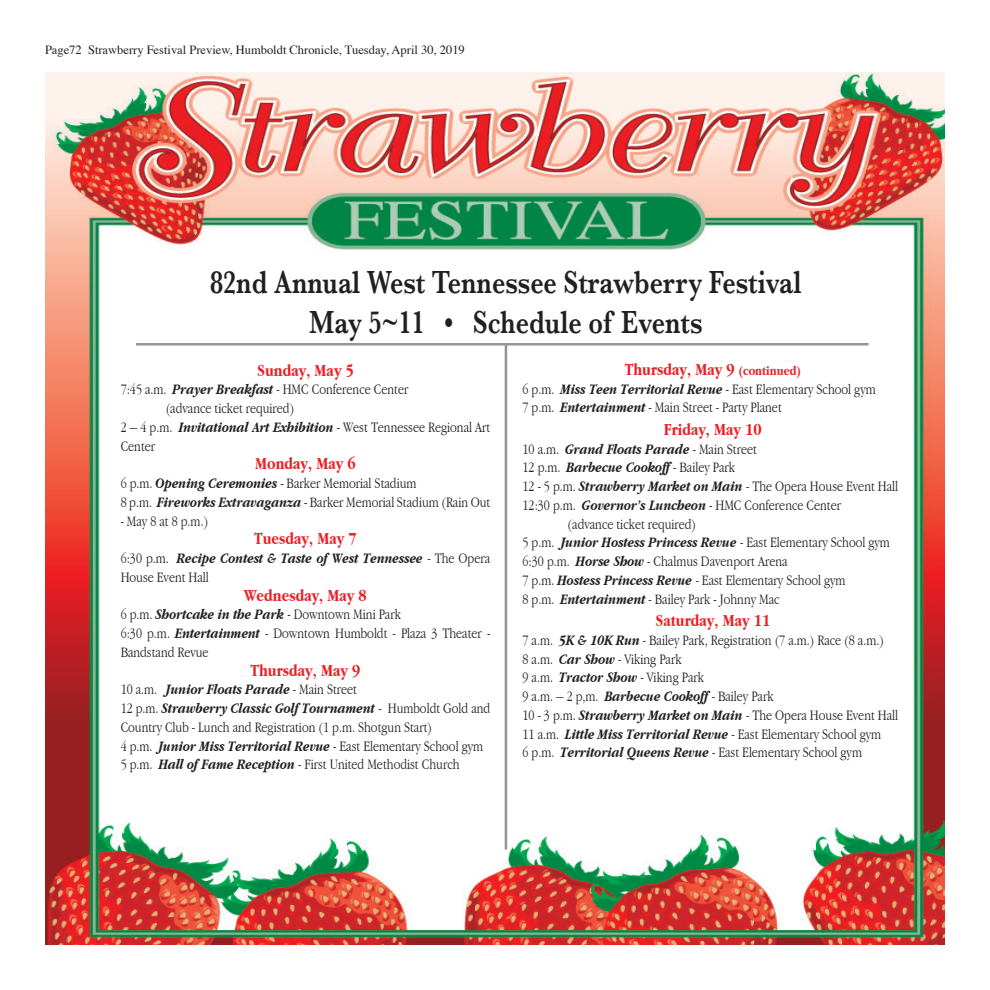
<style>
.page{position:relative;width:990px;height:990px;background:#fff}
.page>*{position:absolute;margin:0;border:0;box-sizing:border-box;transform-origin:0 0}
.t1{font:600 33.25px/40.1px "Baskerville";color:#231f20;text-align:center;scale:.78 1}
.t2{font:700 condensed 17.5px "Garamond";color:#ee1d23}
.t3{font:300 condensed 15px/18.8px "Garamond";color:#231f20}
.t4{font:italic 700 condensed 15px/18.8px "Garamond";color:#231f20}
.t5{font:12.5px "Times";color:#231f20}
.s1{font-weight:700;font-style:italic}
.s2{font-weight:300;font-style:normal}
.s3{font-size:13.75px}
</style>
<div class="page">
<img style="left:45px;top:72px;width:900px;height:873px">
<hr style="left:505px;top:344px;width:2px;height:506px;background:#939598">
<hr style="left:136px;top:343px;width:733px;height:3px;background:#939598">
<p class="t5" style="left:45px;top:42px;width:421px">Page72 Strawberry Festival Preview, Humboldt Chronicle, Tuesday, April 30, 2019</p>
<h1 class="t1" style="left:210px;top:262px;width:760px">82nd Annual West Tennessee Strawberry Festival<br>May 5~11 • Schedule of Events</h1>
<p class="t2" style="left:257px;top:360px;width:98px">Sunday, May 5</p>
<p class="t3" style="left:121px;top:380px;width:289px">7:45 a.m. <span class="s1">Prayer Breakfast</span> - HMC Conference Center</p>
<p class="t3" style="left:166px;top:399px;width:130px">(advance ticket required)</p>
<p class="t3" style="left:121px;top:418px;width:371px">2 – 4 p.m. <span class="s1">Invitational Art Exhibition</span> - West Tennessee Regional Art</p>
<p class="t3" style="left:121px;top:436px;width:36px">Center</p>
<p class="t2" style="left:255px;top:454px;width:102px">Monday, May 6</p>
<p class="t3" style="left:121px;top:474px;width:371px">6 p.m. <span class="s1">Opening Ceremonies</span> - Barker Memorial Stadium<br>8 p.m. <span class="s1">Fireworks Extravaganza</span> - Barker Memorial Stadium (Rain Out</p>
<p class="t3" style="left:121px;top:511px;width:89px">- May 8 at 8 p.m.)</p>
<p class="t2" style="left:254px;top:529px;width:104px">Tuesday, May 7</p>
<p class="t4" style="left:121px;top:549px;width:371px"><span class="s2">6:30 p.m.</span> Recipe Contest &amp; Taste of West Tennessee <span class="s2">- The Opera<br>House Event Hall</span></p>
<p class="t2" style="left:244px;top:585px;width:124px">Wednesday, May 8</p>
<p class="t3" style="left:121px;top:605px;width:371px">6 p.m. <span class="s1">Shortcake in the Park</span> - Downtown Mini Park<br>6:30 p.m. <span class="s1">Entertainment</span> - Downtown Humboldt - Plaza 3 Theater -<br>Bandstand Revue</p>
<p class="t2" style="left:251px;top:660px;width:111px">Thursday, May 9</p>
<p class="t3" style="left:121px;top:680px;width:371px">10 a.m. <span class="s1">Junior Floats Parade</span> - Main Street<br>12 p.m. <span class="s1">Strawberry Classic Golf Tournament</span> - Humboldt Gold and Country Club - Lunch and Registration (1 p.m. Shotgun Start)<br>4 p.m. <span class="s1">Junior Miss Territorial Revue</span> - East Elementary School gym 5 p.m. <span class="s1">Hall of Fame Reception</span> - First United Methodist Church</p>
<p class="t2" style="left:625px;top:359px;width:178px">Thursday, May 9 <span class="s3">(continued)</span></p>
<p class="t3" style="left:523px;top:379px;width:355px">6 p.m. <span class="s1">Miss Teen Territorial Revue</span> - East Elementary School gym<br>7 p.m. <span class="s1">Entertainment</span> - Main Street - Party Planet</p>
<p class="t2" style="left:664px;top:419px;width:99px">Friday, May 10</p>
<p class="t3" style="left:523px;top:439px;width:236px">10 a.m. <span class="s1">Grand Floats Parade</span> - Main Street</p>
<p class="t3" style="left:523px;top:458px;width:214px">12 p.m. <span class="s1">Barbecue Cookoff</span> - Bailey Park</p>
<p class="t3" style="left:523px;top:477px;width:377px">12 - 5 p.m. <span class="s1">Strawberry Market on Main</span> - The Opera House Event Hall</p>
<p class="t3" style="left:523px;top:496px;width:320px">12:30 p.m. <span class="s1">Governor’s Luncheon</span> - HMC Conference Center</p>
<p class="t3" style="left:568px;top:514px;width:130px">(advance ticket required)</p>
<p class="t3" style="left:523px;top:533px;width:369px">5 p.m. <span class="s1">Junior Hostess Princess Revue</span> - East Elementary School gym</p>
<p class="t3" style="left:523px;top:552px;width:266px">6:30 p.m. <span class="s1">Horse Show</span> - Chalmus Davenport Arena</p>
<p class="t3" style="left:523px;top:571px;width:325px">7 p.m. <span class="s1">Hostess Princess Revue</span> - East Elementary School gym</p>
<p class="t3" style="left:523px;top:589px;width:259px">8 p.m. <span class="s1">Entertainment</span> - Bailey Park - Johnny Mac</p>
<p class="t2" style="left:655px;top:611px;width:116px">Saturday, May 11</p>
<p class="t3" style="left:523px;top:631px;width:377px">7 a.m. <span class="s1">5K &amp; 10K Run</span> - Bailey Park, Registration (7 a.m.) Race (8 a.m.)<br>8 a.m. <span class="s1">Car Show</span> - Viking Park<br>9 a.m. <span class="s1">Tractor Show</span> - Viking Park<br>9 a.m. – 2 p,m. <span class="s1">Barbecue Cookoff</span> - Bailey Park<br>10 - 3 p.m. <span class="s1">Strawberry Market on Main</span> - The Opera House Event Hall 11 a.m. <span class="s1">Little Miss Territorial Revue</span> - East Elementary School gym<br>6 p.m. <span class="s1">Territorial Queens Revue</span> - East Elementary School gym</p>
</div>
